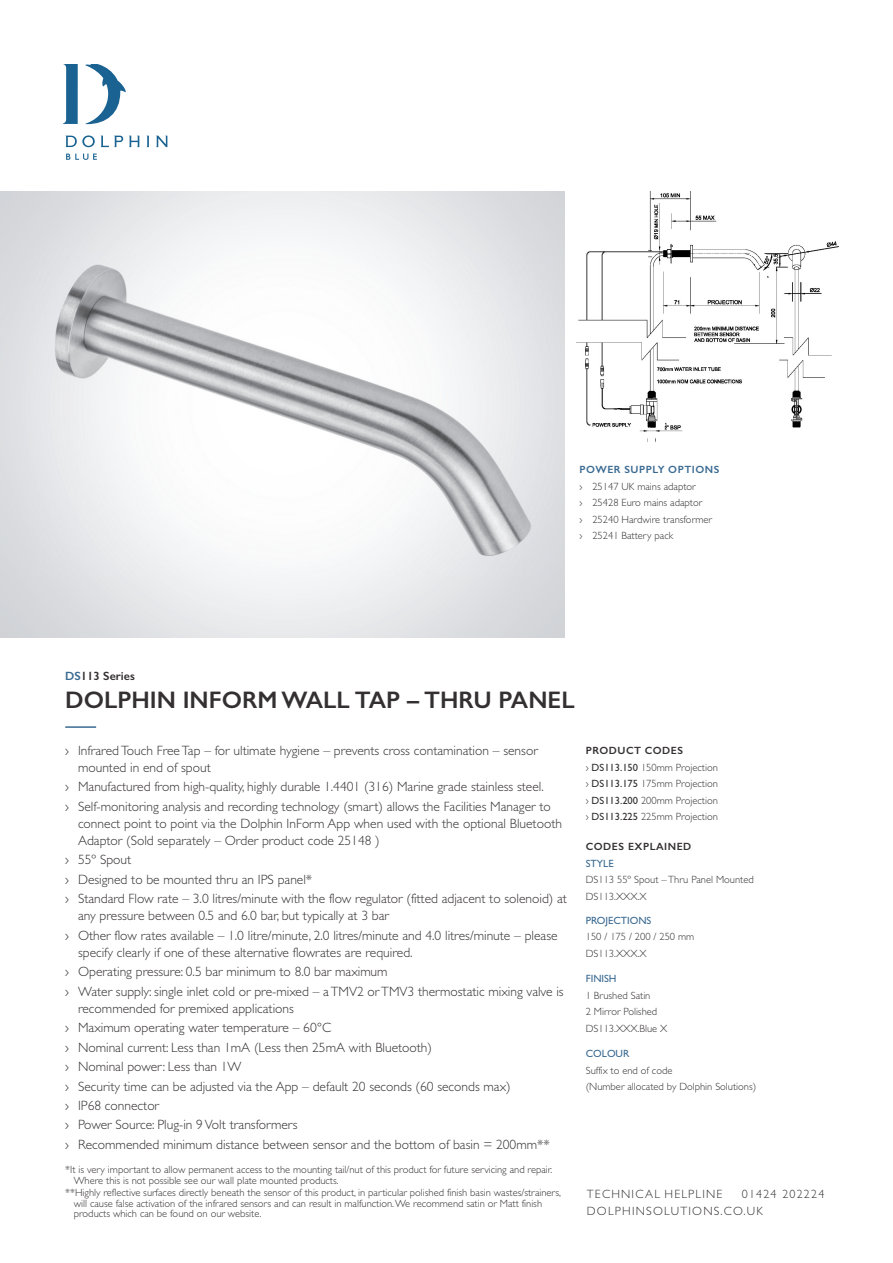
<style>
.page{position:relative;width:893px;height:1263px;background:#fff}
.page>*{position:absolute;margin:0;border:0;box-sizing:border-box;transform-origin:0 0}
.t1{font:600 24px "Gill Sans";color:#343032}
.t2{font:300 13.5px/19.4px "Gill Sans";color:#343032}
.t3{font:300 12px/16.5px "Gill Sans";letter-spacing:.1em;color:#343032}
.t4{font:600 12px "Gill Sans";color:#343032}
.t5{font:300 10.5px/16.5px "Gill Sans";color:#343032}
.t6{font:10.5px "Gill Sans";color:#3a6a92}
.t7{font:600 10.5px "Gill Sans";letter-spacing:.05em;color:#3a6a92}
.t8{font:600 10.5px "Gill Sans";letter-spacing:.05em;color:#343032}
.s1{color:#3a6a92}
.s2{font-weight:600}
.s3{font-weight:400}
</style>
<div class="page">
<svg style="left:66px;top:154px;width:31px;height:6px"></svg>
<svg style="left:65px;top:135px;width:30px;height:12px"></svg>
<svg style="left:101px;top:136px;width:22px;height:11px"></svg>
<svg style="left:129px;top:136px;width:10px;height:11px"></svg>
<svg style="left:146px;top:136px;width:3px;height:11px"></svg>
<svg style="left:156px;top:136px;width:11px;height:11px"></svg>
<svg style="left:63px;top:64px;width:63px;height:60px"></svg>
<hr style="left:65px;top:726px;width:31px;height:2px;background:#3a6a92">
<img style="left:33px;top:254px;width:519px;height:321px">
<img style="left:577px;top:191px;width:262px;height:251px">
<p class="t7" style="left:579px;top:463px;width:141px">POWER SUPPLY OPTIONS</p>
<p class="t5" style="left:579px;top:479px;width:134px">› 25147 UK mains adaptor<br>› 25428 Euro mains adaptor<br>› 25240 Hardwire transformer › 25241 Battery pack</p>
<p class="t4" style="left:65px;top:669px;width:71px"><span class="s1">DS</span>113 Series</p>
<h1 class="t1" style="left:65px;top:686px;width:511px">DOLPHIN INFORM WALL TAP – THRU PANEL</h1>
<p class="t2" style="left:78px;top:743px;width:461px;line-height:17.2px;text-indent:-13px">› Infrared Touch Free Tap – for ultimate hygiene – prevents cross contamination – sensor mounted in end of spout</p>
<p class="t2" style="left:65px;top:778px;width:487px">› Manufactured from high-quality, highly durable 1.4401 (316) Marine grade stainless steel. › Self-monitoring analysis and recording technology (smart) allows the Facilities Manager to</p>
<p class="t2" style="left:78px;top:816px;width:485px;line-height:17.2px">connect point to point via the Dolphin InForm App when used with the optional Bluetooth<br>Adaptor (Sold separately – Order product code 25148 )</p>
<p class="t2" style="left:65px;top:852px;width:503px">› 55º Spout<br>› Designed to be mounted thru an IPS panel*<br>› Standard Flow rate – 3.0 litres/minute with the flow regulator (fitted adjacent to solenoid) at</p>
<p class="t2" style="left:65px;top:908px;width:494px;text-indent:13px">any pressure between 0.5 and 6.0 bar, but typically at 3 bar<br>› Other flow rates available – 1.0 litre/minute, 2.0 litres/minute and 4.0 litres/minute – please</p>
<p class="t2" style="left:65px;top:944px;width:500px;text-indent:13px">specify clearly if one of these alternative flowrates are required.<br>› Operating pressure: 0.5 bar minimum to 8.0 bar maximum<br>› Water supply: single inlet cold or pre-mixed – a TMV2 or TMV3 thermostatic mixing valve is</p>
<p class="t2" style="left:65px;top:1000px;width:486px;text-indent:13px">recommended for premixed applications<br>› Maximum operating water temperature – 60°C<br>› Nominal current: Less than 1mA (Less then 25mA with Bluetooth)<br>› Nominal power: Less than 1W<br>› Security time can be adjusted via the App – default 20 seconds (60 seconds max)<br>› IP68 connector<br>› Power Source: Plug-in 9 Volt transformers<br>› Recommended minimum distance between sensor and the bottom of basin = 200mm**</p>
<p class="t5" style="left:74px;top:1166px;width:480px;line-height:10.5px;text-indent:-9px">*It is very important to allow permanent access to the mounting tail/nut of this product for future servicing and repair.<br>Where this is not possible see our wall plate mounted products.</p>
<p class="t5" style="left:74px;top:1189px;width:489px;line-height:10.5px;text-indent:-9px">**Highly reflective surfaces directly beneath the sensor of this product, in particular polished finish basin wastes/strainers, will cause false activation of the infrared sensors and can result in malfunction. We recommend satin or Matt finish products which can be found on our website.</p>
<p class="t5" style="left:586px;top:744px;width:134px"><span class="s2">PRODUCT CODES<br></span>› <span class="s3">DS113.150</span> 150mm Projection › <span class="s3">DS113.175</span> 175mm Projection › <span class="s3">DS113.200</span> 200mm Projection › <span class="s3">DS113.225</span> 225mm Projection</p>
<p class="t8" style="left:586px;top:841px;width:107px">CODES EXPLAINED</p>
<p class="t6" style="left:586px;top:860px;width:29px">STYLE</p>
<p class="t5" style="left:586px;top:873px;width:169px">DS113 55º Spout –Thru Panel Mounted<br>DS113.XXX.X</p>
<p class="t6" style="left:586px;top:917px;width:67px">PROJECTIONS</p>
<p class="t5" style="left:586px;top:930px;width:110px">150 / 175 / 200 / 250 mm<br>DS113.XXX.X</p>
<p class="t6" style="left:586px;top:975px;width:32px">FINISH</p>
<p class="t5" style="left:586px;top:988px;width:83px">1 Brushed Satin<br>2 Mirror Polished<br>DS113.XXX.Blue X</p>
<p class="t6" style="left:586px;top:1050px;width:45px">COLOUR</p>
<p class="t5" style="left:586px;top:1063px;width:172px">Suffix to end of code<br>(Number allocated by Dolphin Solutions)</p>
<p class="t3" style="left:587px;top:1187px;width:137px">TECHNICAL HELPLINE</p>
<p class="t3" style="left:587px;top:1187px;width:239px;text-indent:155px">01424 202224<br>DOLPHINSOLUTIONS.CO.UK</p>
</div>
